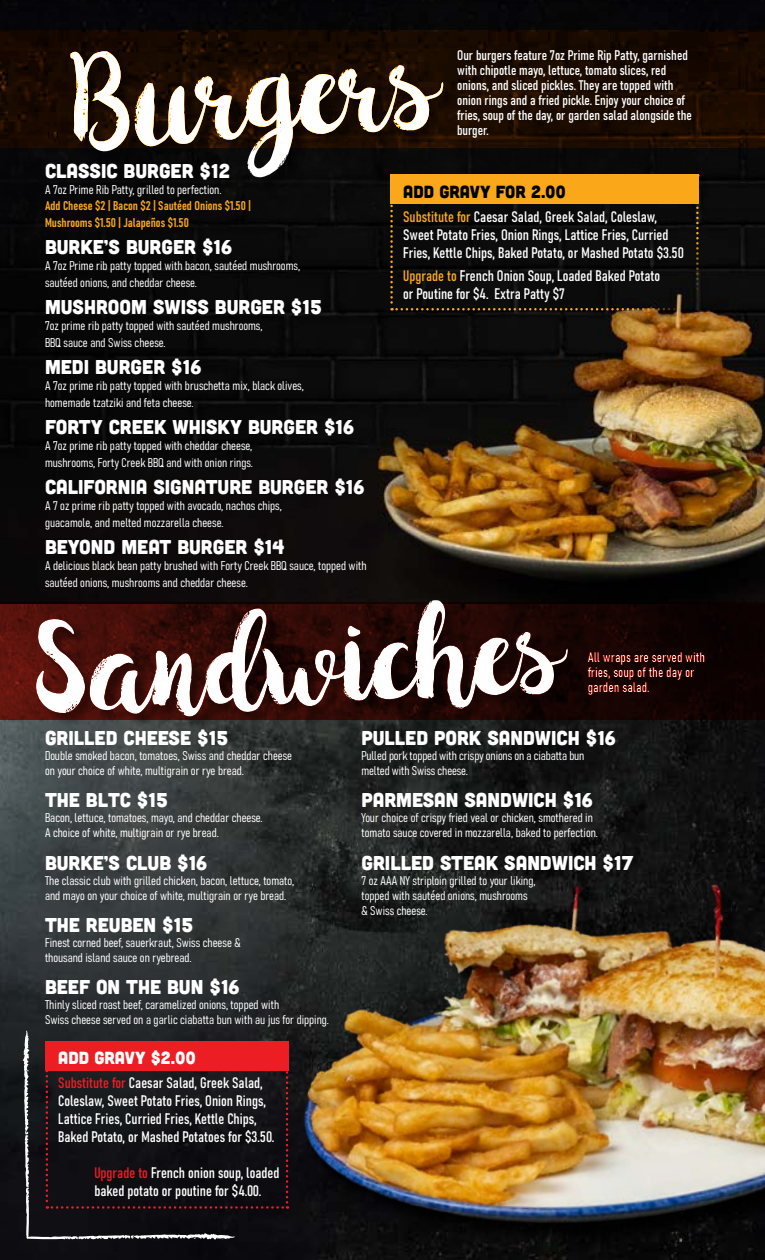
<style>
.page{position:relative;width:765px;height:1260px;background:#fff}
.page>*{position:absolute;margin:0;border:0;box-sizing:border-box;transform-origin:0 0}
.t1{font:164px "hollicdemo";color:#fff}
.t2{font:157.25px "hollicdemo";color:#fff}
.t3{font:20px "Cubano";color:#fff}
.t4{font:17.5px "Cubano";color:#000}
.t5{font:17.5px "Cubano";color:#fff}
.t6{font:15px/18px "Bahnschrift";color:#fff}
.t7{font:13.75px/15px "Bahnschrift";color:#fff}
.t8{font:12.5px/15px "Bahnschrift";color:#fff}
.t9{font:12.5px/16.2px "Bahnschrift";color:#faa81a}
.s1{color:#faa81a}
.s2{color:#ed1d24}
</style>
<div class="page">
<img style="left:0;top:720px;width:765px;height:540px">
<img style="left:0;top:0;width:765px;height:602px">
<div style="left:73px;top:54px;width:384px;height:137px;background:#090909"></div>
<div style="left:38px;top:602px;width:544px;height:129px;background:#000;opacity:.4"></div>
<svg style="left:0;top:30px;width:765px;height:118px;fill:#190b00"></svg>
<svg style="left:0;top:602px;width:765px;height:118px;background:#260704"></svg>
<img style="left:226px;top:766px;width:539px;height:494px">
<svg style="left:390px;top:174px;width:309px;height:136px;background:#100f0b"></svg>
<div style="left:390px;top:175px;width:308px;height:29px;background:#faa81a"></div>
<svg style="left:22px;top:1030px;width:266px;height:210px;background:#1a181c"></svg>
<div style="left:45px;top:1041px;width:243px;height:30px;background:#ed1d24"></div>
<h1 class="t1" style="left:66px;top:40px;width:368px;rotate:-3deg">Burgers</h1>
<p class="t7" style="left:457px;top:47px;width:236px">Our burgers feature 7oz Prime Rip Patty, garnished with chipotle mayo, lettuce, tomato slices, red onions, and sliced pickles. They are topped with onion rings and a fried pickle. Enjoy your choice of fries, soup of the day, or garden salad alongside the burger.</p>
<h3 class="t3" style="left:45px;top:158px;width:187px">CLASSIC BURGER $12</h3>
<p class="t8" style="left:45px;top:181px;width:178px">A 7oz Prime Rib Patty, grilled to perfection.</p>
<p class="t9" style="left:45px;top:197px;width:207px">Add Cheese $2 | Bacon $2 | Sautéed Onions $1.50 |<br>Mushrooms $1.50 | Jalapeños $1.50</p>
<h3 class="t3" style="left:45px;top:234px;width:189px">BURKE’S BURGER $16</h3>
<p class="t8" style="left:45px;top:257px;width:257px;line-height:16.2px">A 7oz Prime rib patty topped with bacon, sautéed mushrooms, sautéed onions, and cheddar cheese.</p>
<h3 class="t3" style="left:45px;top:294px;width:278px">MUSHROOM SWISS BURGER $15</h3>
<p class="t8" style="left:45px;top:317px;width:219px;line-height:16.2px">7oz prime rib patty topped with sautéed mushrooms,<br>BBQ sauce and Swiss cheese.</p>
<h3 class="t3" style="left:45px;top:354px;width:158px">MEDI BURGER $16</h3>
<p class="t8" style="left:45px;top:377px;width:260px;line-height:16.2px">A 7oz prime rib patty topped with bruschetta mix, black olives, homemade tzatziki and feta cheese.</p>
<h3 class="t3" style="left:45px;top:414px;width:311px">FORTY CREEK WHISKY BURGER $16</h3>
<p class="t8" style="left:45px;top:437px;width:210px;line-height:16.2px">A 7oz prime rib patty topped with cheddar cheese, mushrooms, Forty Creek BBQ and with onion rings.</p>
<h3 class="t3" style="left:45px;top:474px;width:321px">CALIFORNIA SIGNATURE BURGER $16</h3>
<p class="t8" style="left:45px;top:497px;width:238px;line-height:16.2px">A 7 oz prime rib patty topped with avocado, nachos chips, guacamole, and melted mozzarella cheese.</p>
<h3 class="t3" style="left:45px;top:534px;width:241px">BEYOND MEAT BURGER $14</h3>
<p class="t8" style="left:45px;top:557px;width:323px;line-height:16.2px">A delicious black bean patty brushed with Forty Creek BBQ sauce, topped with sautéed onions, mushrooms and cheddar cheese.</p>
<h3 class="t4" style="left:403px;top:181px;width:164px">ADD GRAVY FOR 2.00</h3>
<p class="t6" style="left:403px;top:206px;width:282px"><span class="s1">Substitute for</span> Caesar Salad, Greek Salad, Coleslaw,<br>Sweet Potato Fries, Onion Rings, Lattice Fries, Curried<br>Fries, Kettle Chips, Baked Potato, or Mashed Potato $3.50</p>
<p class="t6" style="left:403px;top:266px;width:258px"><span class="s1">Upgrade to</span> French Onion Soup, Loaded Baked Potato or Poutine for $4. Extra Patty $7</p>
<h2 class="t2" style="left:34px;top:609px;width:526px;rotate:-2deg">Sandwiches</h2>
<p class="t7" style="left:588px;top:648px;width:119px">All wraps are served with fries, soup of the day or garden salad.</p>
<h3 class="t3" style="left:45px;top:725px;width:185px">GRILLED CHEESE $15</h3>
<p class="t8" style="left:45px;top:747px;width:249px">Double smoked bacon, tomatoes, Swiss and cheddar cheese on your choice of white, multigrain or rye bread.</p>
<h3 class="t3" style="left:45px;top:788px;width:124px">THE BLTC $15</h3>
<p class="t8" style="left:45px;top:810px;width:219px">Bacon, lettuce, tomatoes, mayo, and cheddar cheese.<br>A choice of white, multigrain or rye bread.</p>
<h3 class="t3" style="left:45px;top:850px;width:164px">BURKE’S CLUB $16</h3>
<p class="t8" style="left:45px;top:872px;width:251px">The classic club with grilled chicken, bacon, lettuce, tomato, and mayo on your choice of white, multigrain or rye bread.</p>
<h3 class="t3" style="left:45px;top:912px;width:150px">THE REUBEN $15</h3>
<p class="t8" style="left:45px;top:934px;width:197px">Finest corned beef, sauerkraut, Swiss cheese &amp; thousand island sauce on ryebread.</p>
<h3 class="t3" style="left:45px;top:974px;width:196px">BEEF ON THE BUN $16</h3>
<p class="t8" style="left:45px;top:996px;width:286px">Thinly sliced roast beef, caramelized onions, topped with<br>Swiss cheese served on a garlic ciabatta bun with au jus for dipping.</p>
<h3 class="t5" style="left:58px;top:1047px;width:139px">ADD GRAVY $2.00</h3>
<p class="t6" style="left:58px;top:1073px;width:218px"><span class="s2">Substitute for</span> Caesar Salad, Greek Salad, Coleslaw, Sweet Potato Fries, Onion Rings, Lattice Fries, Curried Fries, Kettle Chips, Baked Potato, or Mashed Potatoes for $3.50.</p>
<p class="t6" style="left:94px;top:1163px;width:187px"><span class="s2">Upgrade to</span> French onion soup, loaded baked potato or poutine for $4.00.</p>
<h3 class="t3" style="left:362px;top:725px;width:256px">PULLED PORK SANDWICH $16</h3>
<p class="t8" style="left:362px;top:747px;width:224px">Pulled pork topped with crispy onions on a ciabatta bun melted with Swiss cheese.</p>
<h3 class="t3" style="left:362px;top:788px;width:233px">PARMESAN SANDWICH $16</h3>
<p class="t8" style="left:362px;top:810px;width:238px">Your choice of crispy fried veal or chicken, smothered in tomato sauce covered in mozzarella, baked to perfection.</p>
<h3 class="t3" style="left:362px;top:850px;width:273px">GRILLED STEAK SANDWICH $17</h3>
<p class="t8" style="left:362px;top:872px;width:176px">7 oz AAA NY striploin grilled to your liking, topped with sautéed onions, mushrooms &amp; Swiss cheese.</p>
</div>
